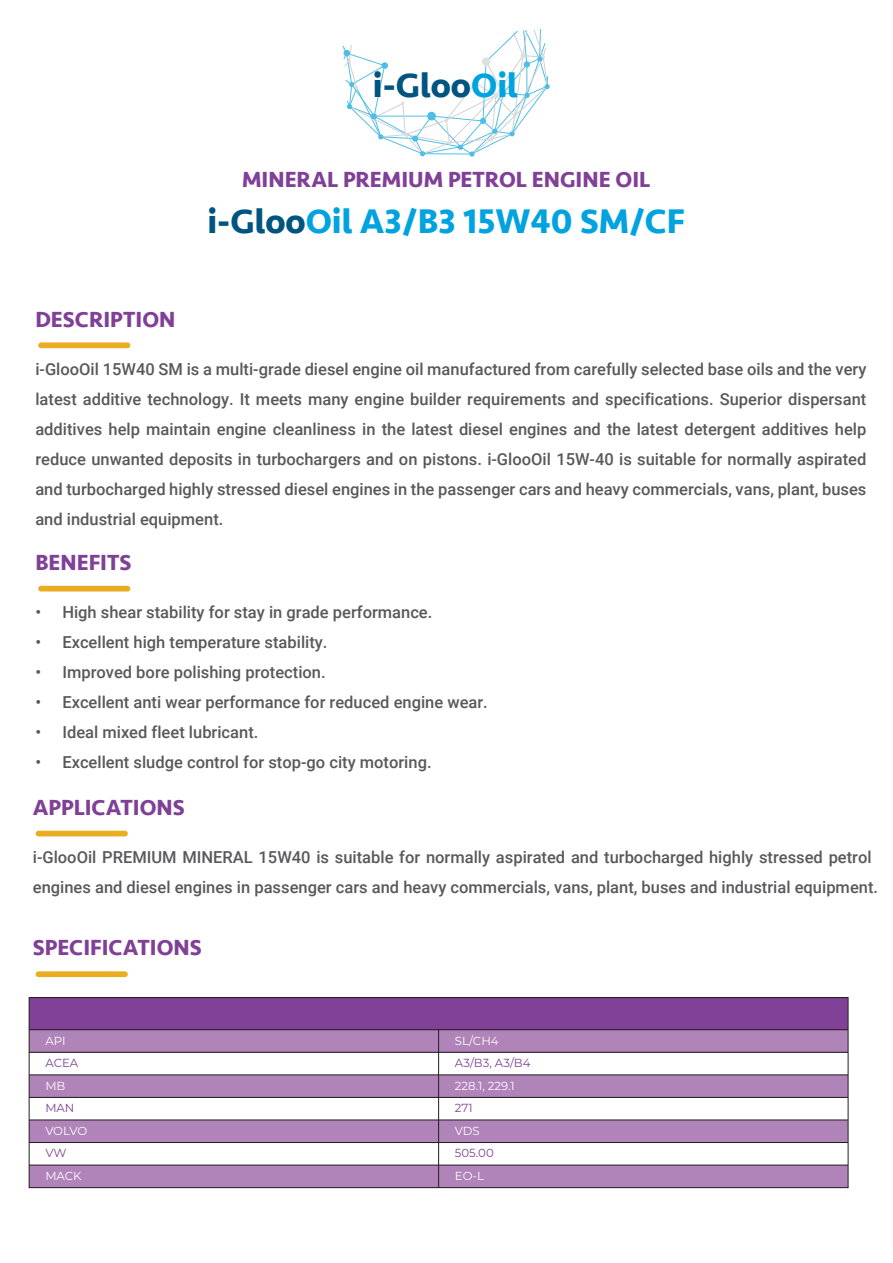
<style>
.page{position:relative;width:893px;height:1263px;background:#fff}
.page>*{position:absolute;margin:0;border:0;box-sizing:border-box;transform-origin:0 0}
.t1{font:700 35.1px "Seravek";color:#00a3df}
.t2{font:700 35.1px "Seravek";color:#005481}
.t3{font:700 22.5px "Seravek";color:#804097}
.t4{font:500 16.5px/30px "Roboto";color:#59595c;text-align:justify}
.t5{font:11.7px "Montserrat";color:#fff}
.t6{font:11.7px "Montserrat";color:#804196}
.s1{color:#00a3df}
.s2{color:#005481}
</style>
<div class="page">
<svg style="left:343px;top:29px;width:207px;height:128px"></svg>
<div style="left:427px;top:112px;width:9px;height:8px;background:#4dbee8;border-radius:50%"></div>
<div style="left:38px;top:342px;width:92px;height:6px;background:#ebad20;border-radius:3px"></div>
<div style="left:38px;top:586px;width:92px;height:5px;background:#ebad20;border-radius:3px"></div>
<div style="left:36px;top:831px;width:92px;height:5px;background:#ebad20;border-radius:3px"></div>
<div style="left:29px;top:1120px;width:410px;height:22px;background:#b083b9"></div>
<div style="left:29px;top:1165px;width:410px;height:22px;background:#b083b9"></div>
<div style="left:439px;top:1120px;width:409px;height:22px;background:#b083b9"></div>
<div style="left:439px;top:1165px;width:409px;height:22px;background:#b083b9"></div>
<div style="left:29px;top:1030px;width:410px;height:22px;background:#b083b9"></div>
<div style="left:29px;top:1075px;width:410px;height:22px;background:#b083b9"></div>
<div style="left:29px;top:997px;width:819px;height:33px;background:#804196"></div>
<div style="left:439px;top:1030px;width:409px;height:22px;background:#b083b9"></div>
<div style="left:439px;top:1075px;width:409px;height:22px;background:#b083b9"></div>
<hr style="left:29px;top:1029px;width:819px;height:1px;background:#211e1f">
<hr style="left:29px;top:1052px;width:819px;height:1px;background:#211e1f">
<hr style="left:29px;top:1074px;width:819px;height:1px;background:#211e1f">
<hr style="left:29px;top:1097px;width:819px;height:1px;background:#211e1f">
<div style="left:29px;top:997px;width:819px;height:191px;border:1px solid #211e1f"></div>
<hr style="left:438px;top:1030px;width:1px;height:157px;background:#211e1f">
<hr style="left:29px;top:1119px;width:819px;height:1px;background:#211e1f">
<hr style="left:29px;top:1142px;width:819px;height:1px;background:#211e1f">
<hr style="left:29px;top:1165px;width:819px;height:1px;background:#211e1f">
<div style="left:36px;top:971px;width:92px;height:6px;background:#ebad20;border-radius:3px"></div>
<h1 class="t2" style="left:373px;top:57px;width:146px">i-Gloo<span class="s1">Oil</span></h1>
<h2 class="t3" style="left:242px;top:161px;width:410px">MINERAL PREMIUM PETROL ENGINE OIL</h2>
<h1 class="t1" style="left:207px;top:193px;width:479px"><span class="s2">i-Gloo</span>Oil A3/B3 15W40 SM/CF</h1>
<h2 class="t3" style="left:35px;top:301px;width:142px">DESCRIPTION</h2>
<p class="t4" style="left:35px;top:353px;width:832px">i-GlooOil 15W40 SM is a multi-grade diesel engine oil manufactured from carefully selected base oils and the very latest additive technology. It meets many engine builder requirements and specifications. Superior dispersant additives help maintain engine cleanliness in the latest diesel engines and the latest detergent additives help reduce unwanted deposits in turbochargers and on pistons. i-GlooOil 15W-40 is suitable for normally aspirated and turbocharged highly stressed diesel engines in the passenger cars and heavy commercials, vans, plant, buses and industrial equipment.</p>
<h2 class="t3" style="left:35px;top:544px;width:98px">BENEFITS</h2>
<p class="t4" style="left:35px;top:596px;width:399px">• High shear stability for stay in grade performance.</p>
<p class="t4" style="left:35px;top:626px;width:294px">• Excellent high temperature stability.</p>
<p class="t4" style="left:35px;top:656px;width:292px">• Improved bore polishing protection.</p>
<p class="t4" style="left:35px;top:686px;width:454px">• Excellent anti wear performance for reduced engine wear.</p>
<p class="t4" style="left:35px;top:716px;width:225px">• Ideal mixed fleet lubricant.</p>
<p class="t4" style="left:35px;top:746px;width:398px">• Excellent sludge control for stop-go city motoring.</p>
<h2 class="t3" style="left:33px;top:789px;width:153px">APPLICATIONS</h2>
<p class="t4" style="left:33px;top:841px;width:847px">i-GlooOil PREMIUM MINERAL 15W40 is suitable for normally aspirated and turbocharged highly stressed petrol engines and diesel engines in passenger cars and heavy commercials, vans, plant, buses and industrial equipment.</p>
<h2 class="t3" style="left:33px;top:930px;width:170px">SPECIFICATIONS</h2>
<p class="t5" style="left:45px;top:1032px;width:22px">API</p>
<p class="t6" style="left:45px;top:1055px;width:34px">ACEA</p>
<p class="t5" style="left:45px;top:1077px;width:22px">MB</p>
<p class="t5" style="left:455px;top:1032px;width:45px">SL/CH4</p>
<p class="t6" style="left:455px;top:1055px;width:77px">A3/B3, A3/B4</p>
<p class="t5" style="left:455px;top:1077px;width:61px">228.1, 229.1</p>
<p class="t6" style="left:45px;top:1100px;width:31px">MAN</p>
<p class="t6" style="left:455px;top:1100px;width:19px">271</p>
<p class="t5" style="left:45px;top:1123px;width:43px">VOLVO</p>
<p class="t6" style="left:45px;top:1145px;width:23px">VW</p>
<p class="t5" style="left:45px;top:1168px;width:38px">MACK</p>
<p class="t5" style="left:455px;top:1123px;width:26px">VDS</p>
<p class="t6" style="left:455px;top:1145px;width:40px">505.00</p>
<p class="t5" style="left:455px;top:1168px;width:31px">EO-L</p>
</div>
